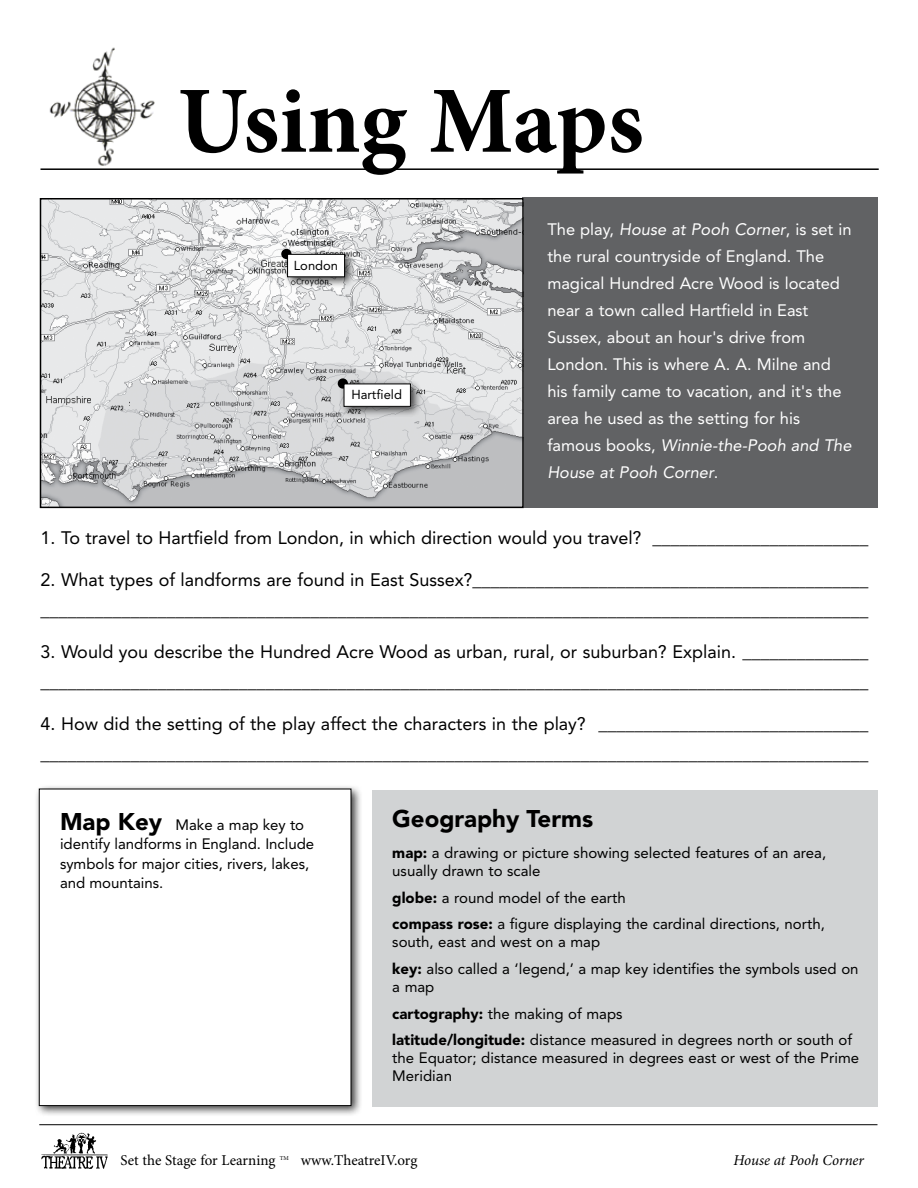
<style>
.page{position:relative;width:918px;height:1188px;background:#fff}
.page>*{position:absolute;margin:0;border:0;box-sizing:border-box;transform-origin:0 0}
.t1{font:700 94.95px "Minion Pro";letter-spacing:-.01em;color:#000}
.t2{font:900 24px "Avenir LT Std";color:#000}
.t3{font:18px/30px "Avenir LT Std";color:#000}
.t4{font:16.5px/27px "Avenir LT Std";color:#fff}
.t5{font:15px/26.7px "Avenir LT Std";color:#000}
.t6{font:15px "Minion Pro";color:#000}
.t7{font:italic 15px "Minion Pro";letter-spacing:-.005em;color:#000}
.t8{font:12.9px "Avenir LT Std";color:#000}
.t9{font:6px "Minion Pro";color:#000}
.s1{font-style:italic}
.s2{font-weight:900;font-size:24px}
.s3{font-weight:900}
</style>
<div class="page">
<hr style="left:39px;top:1124px;width:838px;height:1px;background:#000">
<img style="left:41px;top:1132px;width:67px;height:37px">
<div style="left:522px;top:198px;width:356px;height:310px;background:#616264"></div>
<img style="left:49px;top:47px;width:106px;height:119px">
<hr style="left:40px;top:168px;width:839px;height:2px;background:#000">
<img style="left:43px;top:201px;width:478px;height:304px">
<div style="left:40px;top:198px;width:484px;height:310px;border:2px solid #000"></div>
<div style="left:339px;top:379px;width:83px;height:39px;background:#000;opacity:.75"></div>
<div style="left:344px;top:384px;width:66px;height:22px;background:#fff"></div>
<div style="left:344px;top:384px;width:67px;height:23px;border:1px solid #000"></div>
<div style="left:282px;top:249px;width:74px;height:40px;background:#000;opacity:.75"></div>
<div style="left:288px;top:254px;width:57px;height:23px;background:#fff"></div>
<div style="left:287px;top:254px;width:58px;height:23px;border:1px solid #000"></div>
<div style="left:34px;top:784px;width:328px;height:333px;background:#000;opacity:.75"></div>
<div style="left:39px;top:789px;width:312px;height:317px;background:#fff"></div>
<div style="left:39px;top:789px;width:312px;height:317px;border:1px solid #000"></div>
<div style="left:372px;top:790px;width:506px;height:317px;background:#d1d3d4"></div>
<h1 class="t1" style="left:178px;top:54px;width:468px">Using Maps</h1>
<p class="t8" style="left:294px;top:258px;width:46px">London</p>
<p class="t8" style="left:351px;top:387px;width:52px">Hartfield</p>
<p class="t4" style="left:547px;top:216px;width:306px">The play, <span class="s1">House at Pooh Corner</span>, is set in the rural countryside of England. The magical Hundred Acre Wood is located near a town called Hartfield in East Sussex, about an hour's drive from London. This is where A. A. Milne and his family came to vacation, and it's the area he used as the setting for his famous books, <span class="s1">Winnie-the-Pooh and The House at Pooh Corner</span>.</p>
<p class="t3" style="left:40px;top:523px;width:829px">1. To travel to Hartfield from London, in which direction would you travel? ________________________</p>
<p class="t3" style="left:40px;top:565px;width:829px">2. What types of landforms are found in East Sussex?____________________________________________ ____________________________________________________________________________________________</p>
<p class="t3" style="left:40px;top:637px;width:829px">3. Would you describe the Hundred Acre Wood as urban, rural, or suburban? Explain. ______________ ____________________________________________________________________________________________</p>
<p class="t3" style="left:40px;top:709px;width:829px">4. How did the setting of the play affect the characters in the play? ______________________________ ____________________________________________________________________________________________</p>
<p class="t5" style="left:60px;top:815px;width:256px;line-height:19.5px"><span class="s2">Map Key</span> Make a map key to identify landforms in England. Include symbols for major cities, rivers, lakes, and mountains.</p>
<h2 class="t2" style="left:392px;top:804px;width:202px">Geography Terms</h2>
<p class="t5" style="left:392px;top:844px;width:435px;line-height:18px"><span class="s3">map:</span> a drawing or picture showing selected features of an area, usually drawn to scale</p>
<p class="t5" style="left:392px;top:884px;width:434px"><span class="s3">globe:</span> a round model of the earth<br><span class="s3">compass rose:</span> a figure displaying the cardinal directions, north,</p>
<p class="t5" style="left:392px;top:929px;width:468px">south, east and west on a map<br><span class="s3">key:</span> also called a ‘legend,’ a map key identifies the symbols used on</p>
<p class="t5" style="left:392px;top:974px;width:461px">a map<br><span class="s3">cartography:</span> the making of maps<br><span class="s3">latitude/longitude:</span> distance measured in degrees north or south of</p>
<p class="t5" style="left:392px;top:1049px;width:468px;line-height:18px">the Equator; distance measured in degrees east or west of the Prime<br>Meridian</p>
<p class="t6" style="left:121px;top:1150px;width:157px">Set the Stage for Learning</p>
<p class="t9" style="left:280px;top:1154px;width:11px">TM</p>
<p class="t6" style="left:301px;top:1150px;width:118px">www.TheatreIV.org</p>
<p class="t7" style="left:733px;top:1150px;width:132px">House at Pooh Corner</p>
</div>
